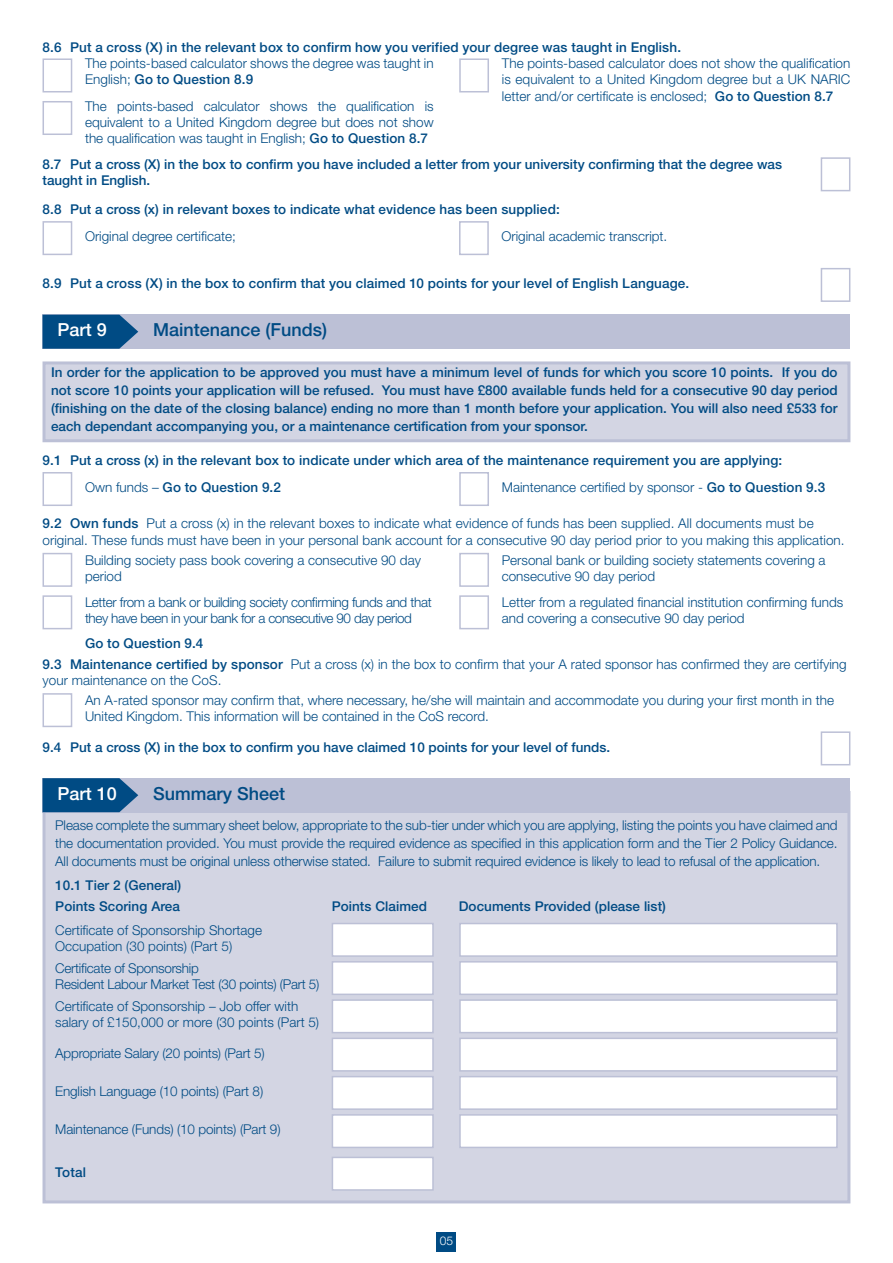
<style>
.page{position:relative;width:893px;height:1263px;background:#fff}
.page>*{position:absolute;margin:0;border:0;box-sizing:border-box;transform-origin:0 0}
.t1{font:500 18px "Helvetica Neue LT Std";color:#004b84}
.t2{font:500 18px "Helvetica Neue LT Std";color:#fff}
.t3{font:300 13.5px/16.2px "Helvetica Neue LT Std";color:#004b84}
.t4{font:500 13.5px/18px "Helvetica Neue LT Std";letter-spacing:.005em;color:#004b84}
.t5{font:300 13.5px/16.2px "Helvetica Neue LT Std";letter-spacing:-.025em;color:#004b84}
.t6{font:300 13.5px/16.2px "Helvetica Neue LT Std";letter-spacing:-.02em;color:#004b84}
.t7{font:300 12px "Helvetica Neue LT Std";color:#fff}
.s1{font-weight:500}
.s2{font-weight:300}
</style>
<div class="page">
<div style="left:437px;top:1232px;width:19px;height:19px;background:#004b84"></div>
<svg style="left:42px;top:58px;width:31px;height:35px"></svg>
<svg style="left:459px;top:58px;width:30px;height:35px"></svg>
<svg style="left:42px;top:101px;width:31px;height:34px"></svg>
<svg style="left:820px;top:157px;width:31px;height:35px"></svg>
<svg style="left:42px;top:221px;width:31px;height:34px"></svg>
<svg style="left:820px;top:268px;width:31px;height:34px"></svg>
<svg style="left:459px;top:221px;width:30px;height:34px"></svg>
<div style="left:43px;top:315px;width:807px;height:34px;background:#bcc0d6"></div>
<svg style="left:43px;top:315px;width:95px;height:34px;background:#13578c"></svg>
<div style="left:43px;top:361px;width:807px;height:81px;background:#d3d5e3;border:3px solid #bcc0d6"></div>
<svg style="left:42px;top:472px;width:31px;height:34px"></svg>
<svg style="left:459px;top:472px;width:30px;height:34px"></svg>
<svg style="left:820px;top:731px;width:31px;height:35px"></svg>
<svg style="left:42px;top:552px;width:31px;height:35px"></svg>
<svg style="left:42px;top:693px;width:31px;height:35px"></svg>
<svg style="left:459px;top:552px;width:30px;height:35px"></svg>
<svg style="left:459px;top:595px;width:30px;height:35px"></svg>
<svg style="left:42px;top:595px;width:31px;height:35px"></svg>
<div style="left:43px;top:791px;width:807px;height:412px;background:#d3d5e3;border:3px solid #bcc0d6"></div>
<div style="left:43px;top:778px;width:807px;height:34px;background:#bcc0d6"></div>
<svg style="left:43px;top:778px;width:95px;height:34px;background:#13568c"></svg>
<svg style="left:332px;top:923px;width:102px;height:225px;background:#f3f4f8"></svg>
<svg style="left:459px;top:923px;width:379px;height:225px;background:#f5f5f8"></svg>
<svg style="left:332px;top:1157px;width:102px;height:34px;background:#f7f7fa"></svg>
<p class="t4" style="left:43px;top:38px;width:640px">8.6 Put a cross (X) in the relevant box to confirm how you verified your degree was taught in English.</p>
<p class="t3" style="left:85px;top:55px;width:350px">The points-based calculator shows the degree was taught in<br>English; <span class="s1">Go to Question 8.9</span></p>
<p class="t3" style="left:502px;top:55px;width:350px;text-align:justify">The points-based calculator does not show the qualification is equivalent to a United Kingdom degree but a UK NARIC letter and/or certificate is enclosed; <span class="s1">Go to Question 8.7</span></p>
<p class="t3" style="left:85px;top:97px;width:350px;text-align:justify">The points-based calculator shows the qualification is equivalent to a United Kingdom degree but does not show the qualification was taught in English; <span class="s1">Go to Question 8.7</span></p>
<p class="t4" style="left:43px;top:156px;width:741px;line-height:16.2px">8.7 Put a cross (X) in the box to confirm you have included a letter from your university confirming that the degree was taught in English.</p>
<p class="t4" style="left:43px;top:200px;width:519px">8.8 Put a cross (x) in relevant boxes to indicate what evidence has been supplied:</p>
<p class="t3" style="left:85px;top:228px;width:152px">Original degree certificate;</p>
<p class="t4" style="left:43px;top:274px;width:648px">8.9 Put a cross (X) in the box to confirm that you claimed 10 points for your level of English Language.</p>
<p class="t3" style="left:502px;top:228px;width:167px">Original academic transcript.</p>
<h1 class="t2" style="left:57px;top:319px;width:51px">Part 9</h1>
<h1 class="t1" style="left:153px;top:319px;width:176px">Maintenance (Funds)</h1>
<p class="t4" style="left:51px;top:364px;width:788px;text-align:justify">In order for the application to be approved you must have a minimum level of funds for which you score 10 points. If you do not score 10 points your application will be refused. You must have £800 available funds held for a consecutive 90 day period (finishing on the date of the closing balance) ending no more than 1 month before your application. You will also need £533 for each dependant accompanying you, or a maintenance certification from your sponsor.</p>
<p class="t4" style="left:85px;top:446px;width:699px;line-height:27.6px;text-indent:-43px">9.1 Put a cross (x) in the relevant box to indicate under which area of the maintenance requirement you are applying:<br><span class="s2">Own funds –</span> Go to Question 9.2</p>
<p class="t3" style="left:502px;top:479px;width:325px">Maintenance certified by sponsor - <span class="s1">Go to Question 9.3</span></p>
<p class="t3" style="left:43px;top:515px;width:804px"><span class="s1">9.2 Own funds</span> Put a cross (x) in the relevant boxes to indicate what evidence of funds has been supplied. All documents must be original. These funds must have been in your personal bank account for a consecutive 90 day period prior to you making this application.</p>
<p class="t3" style="left:85px;top:551px;width:337px">Building society pass book covering a consecutive 90 day period</p>
<p class="t5" style="left:85px;top:594px;width:348px">Letter from a bank or building society confirming funds and that they have been in your bank for a consecutive 90 day period</p>
<p class="t4" style="left:85px;top:634px;width:120px">Go to Question 9.4</p>
<p class="t3" style="left:502px;top:551px;width:325px">Personal bank or building society statements covering a consecutive 90 day period</p>
<p class="t3" style="left:502px;top:594px;width:343px">Letter from a regulated financial institution confirming funds and covering a consecutive 90 day period</p>
<p class="t3" style="left:43px;top:656px;width:806px"><span class="s1">9.3 Maintenance certified by sponsor</span> Put a cross (x) in the box to confirm that your A rated sponsor has confirmed they are certifying your maintenance on the CoS.</p>
<p class="t3" style="left:85px;top:692px;width:750px">An A-rated sponsor may confirm that, where necessary, he/she will maintain and accommodate you during your first month in the<br>United Kingdom. This information will be contained in the CoS record.</p>
<p class="t4" style="left:43px;top:738px;width:569px">9.4 Put a cross (X) in the box to confirm you have claimed 10 points for your level of funds.</p>
<h1 class="t2" style="left:57px;top:782px;width:61px">Part 10</h1>
<h1 class="t1" style="left:153px;top:782px;width:134px">Summary Sheet</h1>
<p class="t3" style="left:55px;top:816px;width:784px;line-height:18px;text-align:justify">Please complete the summary sheet below, appropriate to the sub-tier under which you are applying, listing the points you have claimed and the documentation provided. You must provide the required evidence as specified in this application form and the Tier 2 Policy Guidance.<br>All documents must be original unless otherwise stated. Failure to submit required evidence is likely to lead to refusal of the application.</p>
<p class="t4" style="left:55px;top:876px;width:127px">10.1 Tier 2 (General)</p>
<p class="t4" style="left:55px;top:897px;width:126px">Points Scoring Area</p>
<p class="t4" style="left:332px;top:897px;width:97px">Points Claimed</p>
<p class="t4" style="left:459px;top:897px;width:209px">Documents Provided (please list)</p>
<p class="t3" style="left:55px;top:921px;width:208px">Certificate of Sponsorship Shortage<br>Occupation (30 points) (Part 5)</p>
<p class="t6" style="left:55px;top:960px;width:266px">Certificate of Sponsorship<br>Resident Labour Market Test (30 points) (Part 5)</p>
<p class="t3" style="left:55px;top:998px;width:265px">Certificate of Sponsorship – Job offer with salary of £150,000 or more (30 points (Part 5)</p>
<p class="t3" style="left:55px;top:1045px;width:211px">Appropriate Salary (20 points) (Part 5)</p>
<p class="t3" style="left:55px;top:1083px;width:209px">English Language (10 points) (Part 8)</p>
<p class="t3" style="left:55px;top:1121px;width:227px">Maintenance (Funds) (10 points) (Part 9)</p>
<p class="t4" style="left:55px;top:1163px;width:32px">Total</p>
<p class="t7" style="left:440px;top:1233px;width:15px">05</p>
</div>
